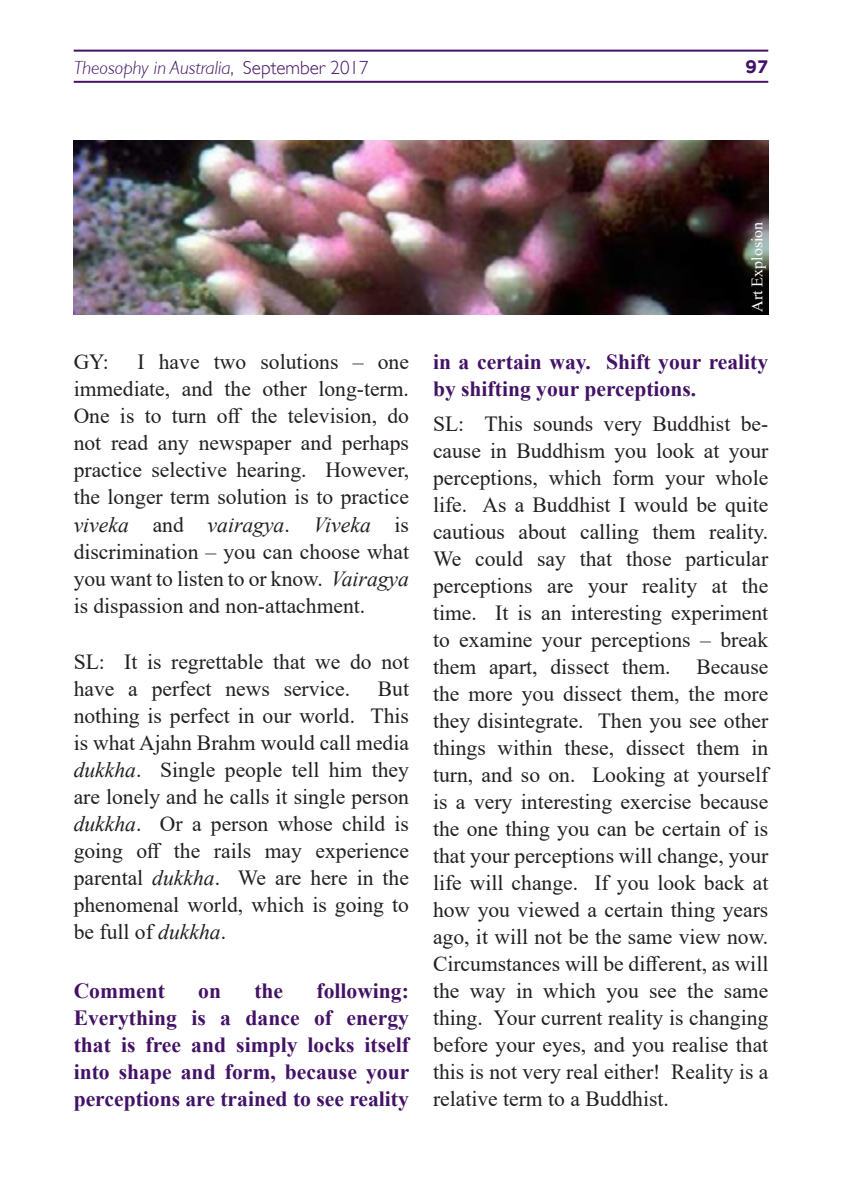
<style>
.page{position:relative;width:842px;height:1191px;background:#fff}
.page>*{position:absolute;margin:0;border:0;box-sizing:border-box;transform-origin:0 0}
.t1{font:21.6px/27px "Times New Roman";color:#231f20;text-align:justify}
.t2{font:700 21.6px/27px "Times New Roman";color:#431266;text-align:justify}
.t3{font:italic 300 19px "Gill Sans";color:#431266}
.t4{font:700 18px "Gotham";color:#431266}
.t5{font:16px "Times New Roman";color:#fff}
.s1{font-style:normal}
.s2{font-style:italic}
</style>
<div class="page">
<hr style="left:74px;top:50px;width:694px;height:2px;background:#431266">
<hr style="left:74px;top:81px;width:694px;height:2px;background:#431266">
<img style="left:74px;top:140px;width:694px;height:175px">
<p class="t3" style="left:74px;top:57px;width:296px">Theosophy in Australia<span class="s1">, September 2017</span></p>
<p class="t4" style="left:745px;top:56px;width:25px">97</p>
<p class="t1" style="left:74px;top:348px;width:337px;text-indent:64px">I have two solutions – one immediate, and the other long-term.<br>One is to turn off the television, do not read any newspaper and perhaps practice selective hearing. However, the longer term solution is to practice <span class="s2">viveka</span> and <span class="s2">vairagya</span>. <span class="s2">Viveka</span> is discrimination – you can choose what you want to listen to or know. <span class="s2">Vairagya </span>is dispassion and non-attachment.</p>
<p class="t1" style="left:74px;top:647px;width:337px">SL: It is regrettable that we do not have a perfect news service.</p>
<p class="t1" style="left:74px;top:348px;width:37px">GY:</p>
<p class="t1" style="left:74px;top:674px;width:337px;text-indent:304px">But nothing is perfect in our world. This is what Ajahn Brahm would call media <span class="s2">dukkha</span>. Single people tell him they are lonely and he calls it single person <span class="s2">dukkha</span>. Or a person whose child is going off the rails may experience parental <span class="s2">dukkha</span>. We are here in the phenomenal world, which is going to be full of <span class="s2">dukkha</span>.</p>
<p class="t2" style="left:74px;top:976px;width:337px;text-indent:243px">following:<br>Everything is a dance of energy that is free and simply locks itself into shape and form, because your perceptions are trained to see reality</p>
<p class="t2" style="left:74px;top:976px;width:93px">Comment</p>
<p class="t2" style="left:198px;top:976px;width:24px">on</p>
<p class="t2" style="left:254px;top:976px;width:30px">the</p>
<p class="t5" style="left:746px;top:312px;width:92px;rotate:-90deg">Art Explosion</p>
<p class="t2" style="left:433px;top:348px;width:337px">in a certain way. Shift your reality by shifting your perceptions.</p>
<p class="t1" style="left:433px;top:410px;width:337px">SL: This sounds very Buddhist be&shy;cause in Buddhism you look at your perceptions, which form your whole life. As a Buddhist I would be quite cautious about calling them reality.<br>We could say that those particular perceptions are your reality at the time. It is an interesting experiment to examine your perceptions – break them apart, dissect them. Because the more you dissect them, the more they disintegrate. Then you see other things within these, dissect them in turn, and so on. Looking at yourself is a very interesting exercise because the one thing you can be certain of is that your perceptions will change, your life will change. If you look back at how you viewed a certain thing years ago, it will not be the same view now.<br>Circumstances will be different, as will the way in which you see the same thing. Your current reality is changing before your eyes, and you realise that this is not very real either! Reality is a relative term to a Buddhist.</p>
</div>
